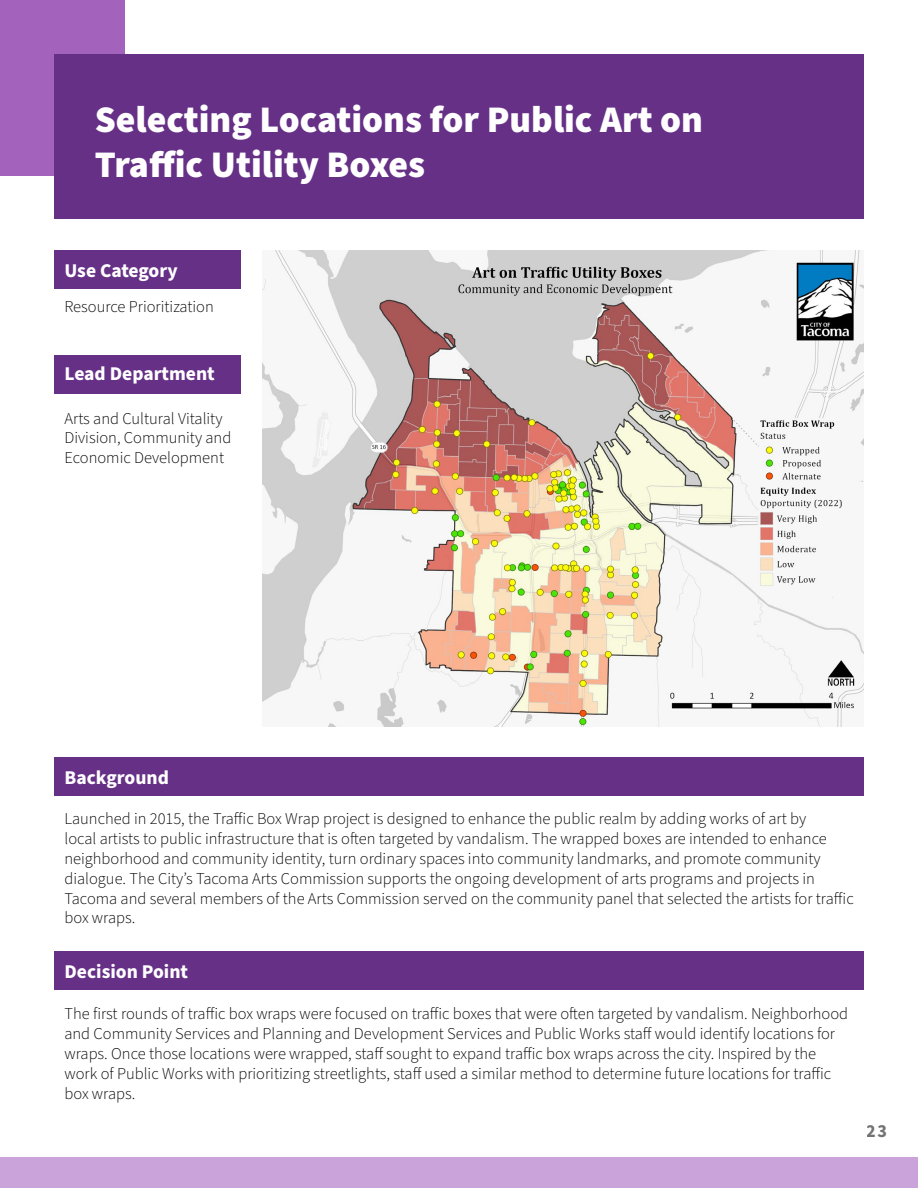
<style>
.page{position:relative;width:918px;height:1188px;background:#fff}
.page>*{position:absolute;margin:0;border:0;box-sizing:border-box;transform-origin:0 0}
.t1{font:900 37.5px/45px "Source Sans Pro";color:#fff}
.t2{font:700 19.5px "Source Sans Pro";color:#fff}
.t3{font:700 18px "Source Sans Pro";color:#000}
.t4{font:300 16.5px/19.8px "Source Sans Pro";color:#000}
</style>
<div class="page">
<div style="left:0;top:0;width:124px;height:176px;background:#a363bd"></div>
<div style="left:54px;top:251px;width:187px;height:38px;background:#663087"></div>
<div style="left:54px;top:757px;width:810px;height:39px;background:#663087"></div>
<div style="left:54px;top:54px;width:810px;height:164px;background:#663087"></div>
<div style="left:0;top:1158px;width:918px;height:30px;background:#c9a3d9"></div>
<img style="left:263px;top:251px;width:601px;height:476px">
<div style="left:54px;top:951px;width:810px;height:38px;background:#663087"></div>
<div style="left:54px;top:355px;width:187px;height:39px;background:#663087"></div>
<h1 class="t1" style="left:95px;top:98px;width:610px">Selecting Locations for Public Art on<br>Traffic Utility Boxes</h1>
<p class="t2" style="left:64px;top:258px;width:115px">Use Category</p>
<p class="t4" style="left:64px;top:297px;width:151px">Resource Prioritization</p>
<p class="t2" style="left:64px;top:360px;width:152px">Lead Department</p>
<p class="t4" style="left:64px;top:409px;width:168px">Arts and Cultural Vitality<br>Division, Community and<br>Economic Development</p>
<p class="t2" style="left:64px;top:764px;width:106px">Background</p>
<p class="t4" style="left:64px;top:810px;width:791px">Launched in 2015, the Traffic Box Wrap project is designed to enhance the public realm by adding works of art by<br>local artists to public infrastructure that is often targeted by vandalism. The wrapped boxes are intended to enhance neighborhood and community identity, turn ordinary spaces into community landmarks, and promote community dialogue. The City’s Tacoma Arts Commission supports the ongoing development of arts programs and projects in Tacoma and several members of the Arts Commission served on the community panel that selected the artists for traffic box wraps.</p>
<p class="t2" style="left:64px;top:958px;width:125px">Decision Point</p>
<p class="t4" style="left:64px;top:1004px;width:785px">The first rounds of traffic box wraps were focused on traffic boxes that were often targeted by vandalism. Neighborhood and Community Services and Planning and Development Services and Public Works staff would identify locations for wraps. Once those locations were wrapped, staff sought to expand traffic box wraps across the city. Inspired by the work of Public Works with prioritizing streetlights, staff used a similar method to determine future locations for traffic box wraps.</p>
<p class="t3" style="left:867px;top:1119px;width:22px">23</p>
</div>
